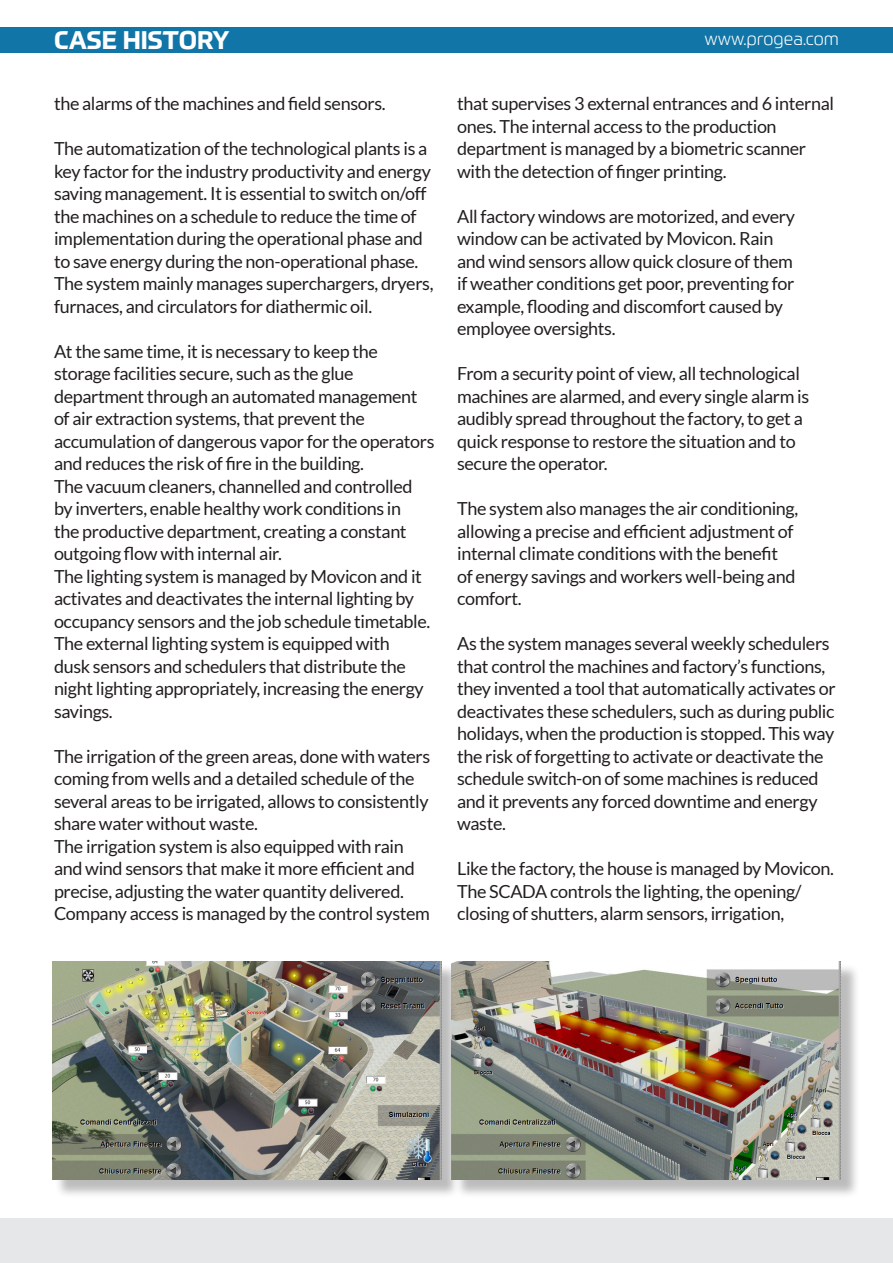
<style>
.page{position:relative;width:893px;height:1263px;background:#fff}
.page>*{position:absolute;margin:0;border:0;box-sizing:border-box;transform-origin:0 0}
.t1{font:700 25.05px "Prometo";color:#fff}
.t2{font:18px/22.5px "Lato";letter-spacing:-.02em;color:#231f20}
.t3{font:300 18px "Prometo";color:#fff}
</style>
<div class="page">
<div style="left:0;top:1218px;width:893px;height:45px;background:#e6e7e9"></div>
<div style="left:0;top:27px;width:893px;height:26px;background:#1175a7"></div>
<div style="left:55px;top:963px;width:405px;height:236px;background:#231f20;opacity:.3"></div>
<img style="left:52px;top:961px;width:389px;height:219px">
<div style="left:455px;top:963px;width:405px;height:236px;background:#231f20;opacity:.3"></div>
<img style="left:452px;top:961px;width:389px;height:219px">
<p class="t1" style="left:54px;top:25px;width:177px">CASE HISTORY</p>
<p class="t3" style="left:705px;top:28px;width:136px">www.progea.com</p>
<p class="t2" style="left:54px;top:92px;width:333px">the alarms of the machines and field sensors.</p>
<p class="t2" style="left:54px;top:137px;width:378px">The automatization of the technological plants is a key factor for the industry productivity and energy saving management. It is essential to switch on/off the machines on a schedule to reduce the time of implementation during the operational phase and to save energy during the non-operational phase.</p>
<p class="t2" style="left:54px;top:272px;width:381px">The system mainly manages superchargers, dryers, furnaces, and circulators for diathermic oil.</p>
<p class="t2" style="left:54px;top:340px;width:382px">At the same time, it is necessary to keep the storage facilities secure, such as the glue department through an automated management of air extraction systems, that prevent the accumulation of dangerous vapor for the operators and reduces the risk of fire in the building.</p>
<p class="t2" style="left:54px;top:475px;width:360px">The vacuum cleaners, channelled and controlled by inverters, enable healthy work conditions in the productive department, creating a constant outgoing flow with internal air.</p>
<p class="t2" style="left:54px;top:565px;width:378px">The lighting system is managed by Movicon and it activates and deactivates the internal lighting by occupancy sensors and the job schedule timetable.<br>The external lighting system is equipped with dusk sensors and schedulers that distribute the night lighting appropriately, increasing the energy savings.</p>
<p class="t2" style="left:54px;top:745px;width:378px">The irrigation of the green areas, done with waters coming from wells and a detailed schedule of the several areas to be irrigated, allows to consistently share water without waste.</p>
<p class="t2" style="left:54px;top:835px;width:362px">The irrigation system is also equipped with rain and wind sensors that make it more efficient and precise, adjusting the water quantity delivered.</p>
<p class="t2" style="left:54px;top:902px;width:377px">Company access is managed by the control system</p>
<p class="t2" style="left:457px;top:92px;width:378px">that supervises 3 external entrances and 6 internal ones. The internal access to the production department is managed by a biometric scanner with the detection of finger printing.</p>
<p class="t2" style="left:457px;top:205px;width:339px">All factory windows are motorized, and every window can be activated by Movicon. Rain and wind sensors allow quick closure of them if weather conditions get poor, preventing for example, flooding and discomfort caused by employee oversights.</p>
<p class="t2" style="left:457px;top:362px;width:354px">From a security point of view, all technological machines are alarmed, and every single alarm is audibly spread throughout the factory, to get a quick response to restore the situation and to secure the operator.</p>
<p class="t2" style="left:457px;top:497px;width:343px">The system also manages the air conditioning, allowing a precise and efficient adjustment of internal climate conditions with the benefit of energy savings and workers well-being and comfort.</p>
<p class="t2" style="left:457px;top:632px;width:380px">As the system manages several weekly schedulers that control the machines and factory’s functions, they invented a tool that automatically activates or deactivates these schedulers, such as during public holidays, when the production is stopped. This way the risk of forgetting to activate or deactivate the schedule switch-on of some machines is reduced and it prevents any forced downtime and energy waste.</p>
<p class="t2" style="left:457px;top:857px;width:378px">Like the factory, the house is managed by Movicon.<br>The SCADA controls the lighting, the opening/ closing of shutters, alarm sensors, irrigation,</p>
</div>
